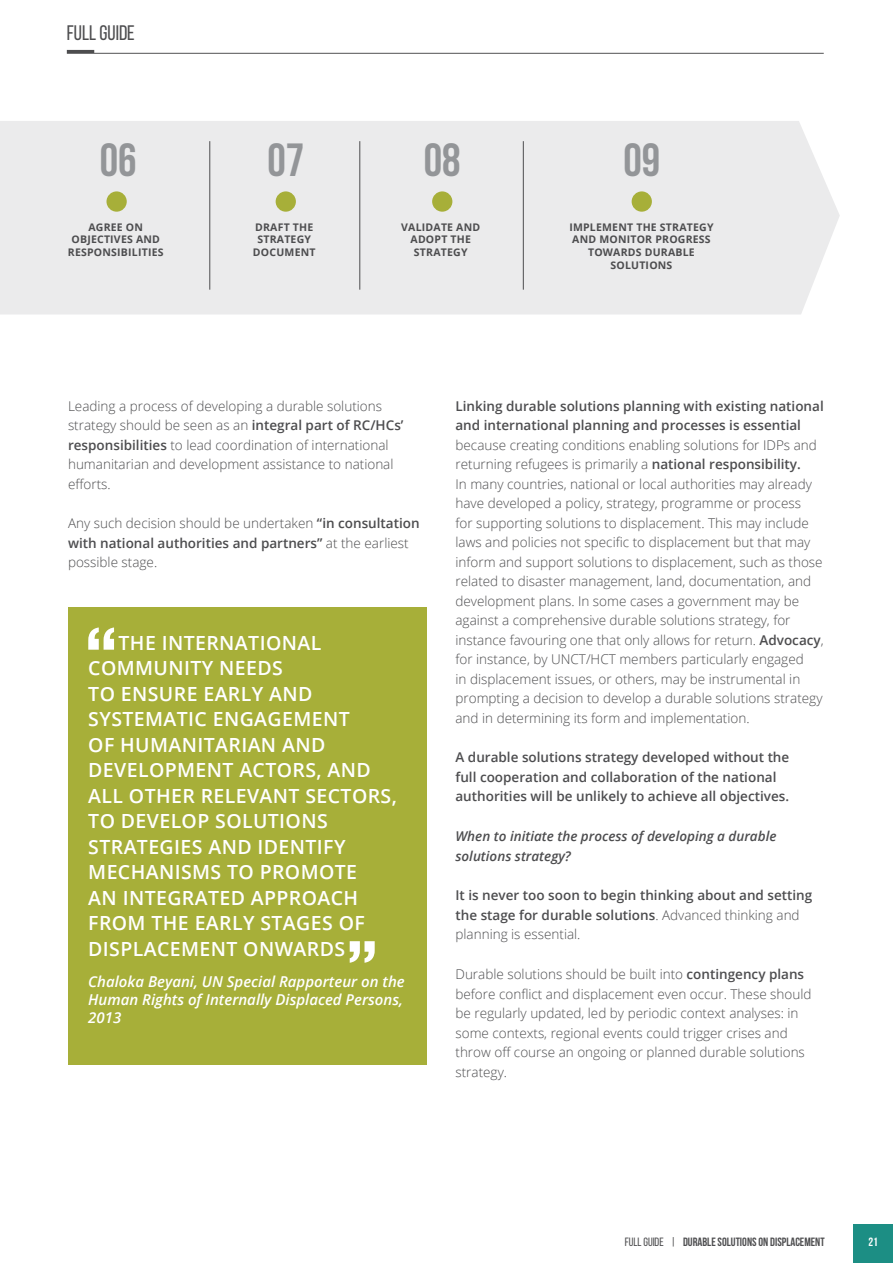
<style>
.page{position:relative;width:893px;height:1263px;background:#fff}
.page>*{position:absolute;margin:0;border:0;box-sizing:border-box;transform-origin:0 0}
.t1{font:700 46.5px "Bebas Neue";color:#939598}
.t2{font:21px "Bebas Neue";color:#4d4d4f}
.t3{font:600 19.5px/25.5px "Open Sans";letter-spacing:.02em;color:#fff}
.t4{font:italic 600 15px/18px "Open Sans";color:#fff;text-align:justify}
.t5{font:300 13.5px/19.5px "Open Sans";color:#4d4d4f}
.t6{font:600 13.5px/19.5px "Open Sans";color:#4d4d4f}
.t7{font:italic 600 13.5px/19.5px "Open Sans";color:#4d4d4f}
.t8{font:700 12px "Bebas Neue";color:#4d4d4f}
.t9{font:700 12px "Bebas Neue";color:#fff}
.t10{font:700 10.5px/12.6px "Open Sans";letter-spacing:.02em;color:#4d4d4f;text-align:center}
.s1{font-weight:600}
.s2{font-weight:300}
.s3{font-weight:400}
</style>
<div class="page">
<div style="left:854px;top:1224px;width:39px;height:39px;background:#1c8e84"></div>
<div style="left:0;top:121px;width:840px;height:193px;background:#ebebec"></div>
<div style="left:68px;top:607px;width:358px;height:458px;background:#a7af39"></div>
<svg style="left:88px;top:627px;width:26px;height:23px"></svg>
<svg style="left:350px;top:941px;width:25px;height:22px"></svg>
<div style="left:106px;top:191px;width:21px;height:21px;background:#a7af39;border-radius:50%"></div>
<div style="left:276px;top:191px;width:20px;height:21px;background:#a7af39;border-radius:50%"></div>
<div style="left:432px;top:191px;width:20px;height:21px;background:#a7af39;border-radius:50%"></div>
<div style="left:632px;top:191px;width:20px;height:21px;background:#a7af39;border-radius:50%"></div>
<hr style="left:210px;top:141px;width:1px;height:149px;background:#4d4d4f">
<hr style="left:360px;top:141px;width:1px;height:149px;background:#4d4d4f">
<hr style="left:523px;top:141px;width:1px;height:149px;background:#4d4d4f">
<svg style="left:67px;top:50px;width:757px;height:4px"></svg>
<h2 class="t2" style="left:67px;top:22px;width:70px">FULL GUIDE</h2>
<h1 class="t1" style="left:100px;top:134px;width:38px">06</h1>
<p class="t10" style="left:68px;top:220px;width:97px">AGREE ON<br>OBJECTIVES AND<br>RESPONSIBILITIES</p>
<h1 class="t1" style="left:267px;top:134px;width:38px">07</h1>
<p class="t10" style="left:253px;top:220px;width:64px">DRAFT THE<br>STRATEGY<br>DOCUMENT</p>
<h1 class="t1" style="left:424px;top:134px;width:38px">08</h1>
<p class="t10" style="left:401px;top:220px;width:81px">VALIDATE AND<br>ADOPT THE<br>STRATEGY</p>
<h1 class="t1" style="left:623px;top:134px;width:38px">09</h1>
<p class="t10" style="left:569px;top:220px;width:146px">IMPLEMENT THE STRATEGY<br>AND MONITOR PROGRESS<br>TOWARDS DURABLE<br>SOLUTIONS</p>
<p class="t5" style="left:68px;top:396px;width:337px">Leading a process of developing a durable solutions strategy should be seen as an <span class="s1">integral part of RC/HCs’ responsibilities</span> to lead coordination of international humanitarian and development assistance to national efforts.</p>
<p class="t5" style="left:68px;top:513px;width:353px">Any such decision should be undertaken <span class="s1">“in consultation with national authorities and partners”</span> at the earliest possible stage.</p>
<p class="t3" style="left:88px;top:629px;width:310px;text-indent:30px">THE INTERNATIONAL<br>COMMUNITY NEEDS<br>TO ENSURE EARLY AND<br>SYSTEMATIC ENGAGEMENT<br>OF HUMANITARIAN AND<br>DEVELOPMENT ACTORS, AND<br>ALL OTHER RELEVANT SECTORS,<br>TO DEVELOP SOLUTIONS<br>STRATEGIES AND IDENTIFY<br>MECHANISMS TO PROMOTE<br>AN INTEGRATED APPROACH<br>FROM THE EARLY STAGES OF<br>DISPLACEMENT ONWARDS</p>
<p class="t4" style="left:88px;top:972px;width:318px">Chaloka Beyani, UN Special Rapporteur on the Human Rights of Internally Displaced Persons, 2013</p>
<p class="t6" style="left:455px;top:396px;width:370px">Linking durable solutions planning with existing national and international planning and processes is essential</p>
<p class="t5" style="left:455px;top:435px;width:370px">because creating conditions enabling solutions for IDPs and returning refugees is primarily a <span class="s1">national responsibility.<br></span>In many countries, national or local authorities may already have developed a policy, strategy, programme or process<br>for supporting solutions to displacement. This may include laws and policies not specific to displacement but that may inform and support solutions to displacement, such as those related to disaster management, land, documentation, and development plans. In some cases a government may be against a comprehensive durable solutions strategy, for instance favouring one that only allows for return. <span class="s1">Advocacy</span>, for instance, by UNCT/HCT members particularly engaged<br>in displacement issues, or others, may be instrumental in prompting a decision to develop a durable solutions strategy and in determining its form and implementation.</p>
<p class="t6" style="left:455px;top:747px;width:335px">A durable solutions strategy developed without the full cooperation and collaboration of the national authorities will be unlikely to achieve all objectives.</p>
<p class="t7" style="left:455px;top:826px;width:322px">When to initiate the process of developing a durable solutions strategy?</p>
<p class="t6" style="left:455px;top:885px;width:358px">It is never too soon to begin thinking about and setting the stage for durable solutions<span class="s2">. Advanced thinking and planning is essential.</span></p>
<p class="t5" style="left:455px;top:964px;width:357px">Durable solutions should be built into <span class="s1">contingency plans </span>before conflict and displacement even occur. These should be regularly updated, led by periodic context analyses: in some contexts, regional events could trigger crises and throw off course an ongoing or planned durable solutions strategy.</p>
<p class="t8" style="left:625px;top:1235px;width:201px"><span class="s3">FULL GUIDE |</span> DURABLE SOLUTIONS ON DISPLACEMENT</p>
<p class="t9" style="left:868px;top:1235px;width:24px">21 21</p>
</div>
